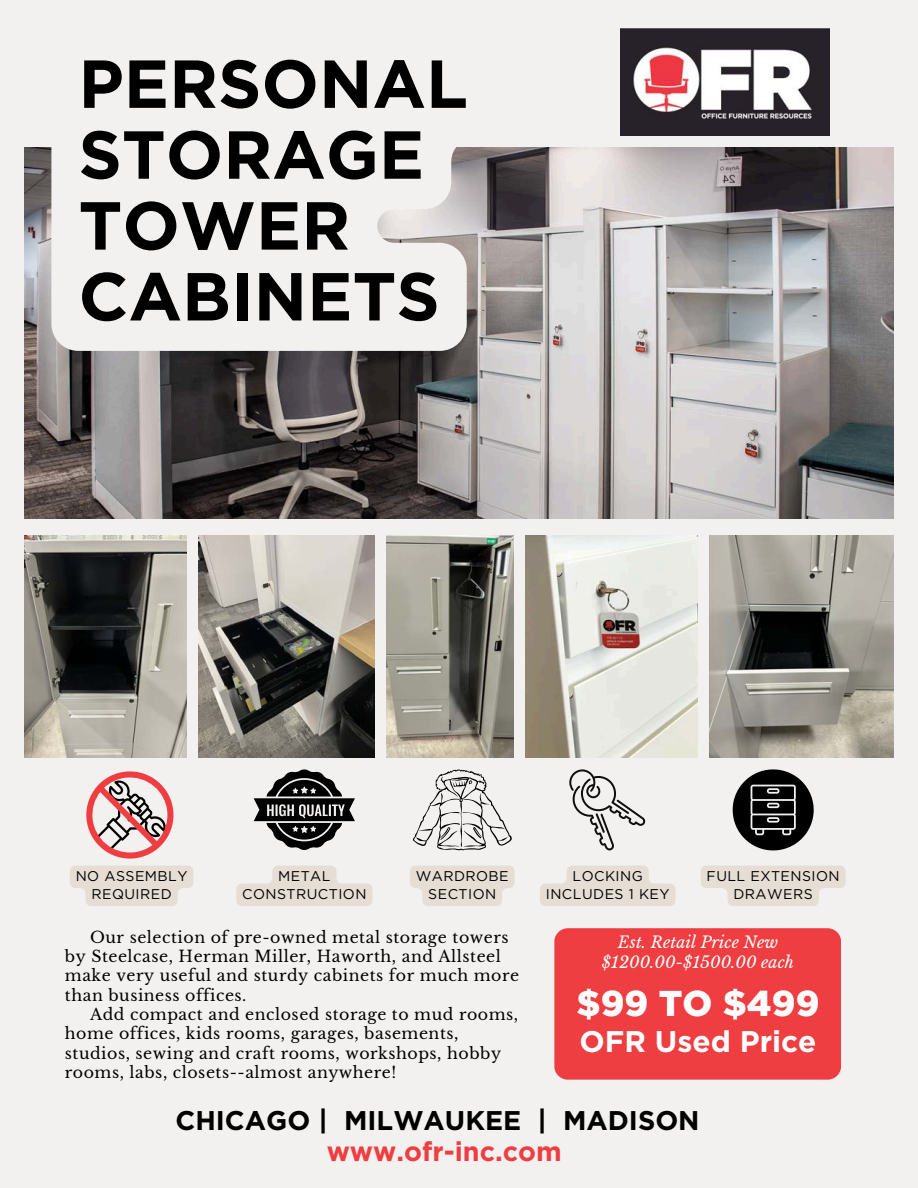
<style>
.page{position:relative;width:918px;height:1188px;background:#f2f1ef}
.page>*{position:absolute;margin:0;border:0;box-sizing:border-box;transform-origin:0 0}
.t1{font:700 67.8px/70.8px "Gotham";color:#000}
.t2{font:900 35.85px "Gotham";letter-spacing:.005em;color:#fff}
.t3{font:700 29.85px "Gotham";color:#fff}
.t4{font:700 27px "Gotham";color:#000}
.t5{font:700 27px "Gotham";color:#ee3e41}
.t6{font:italic 16.05px/20.1px "Libre Baskerville";letter-spacing:.005em;color:#fff;text-align:center}
.t7{font:15.75px "Libre Baskerville";letter-spacing:.035em;color:#000}
.t8{font:14.1px/18px "Gotham";letter-spacing:.035em;color:#000;text-align:center}
</style>
<div class="page">
<img style="left:387px;top:535px;width:127px;height:223px">
<img style="left:25px;top:147px;width:868px;height:372px">
<img style="left:198px;top:535px;width:177px;height:223px">
<img style="left:25px;top:535px;width:162px;height:223px">
<div style="left:554px;top:928px;width:287px;height:152px;background:#ee3e41;border-radius:14px"></div>
<img style="left:709px;top:535px;width:185px;height:223px">
<img style="left:526px;top:535px;width:172px;height:223px">
<svg style="left:254px;top:769px;width:101px;height:81px"></svg>
<svg style="left:733px;top:769px;width:81px;height:81px"></svg>
<svg style="left:569px;top:769px;width:77px;height:81px"></svg>
<svg style="left:413px;top:769px;width:99px;height:81px"></svg>
<img style="left:621px;top:28px;width:209px;height:107px">
<svg style="left:51px;top:147px;width:444px;height:204px"></svg>
<svg style="left:540px;top:866px;width:135px;height:40px"></svg>
<svg style="left:70px;top:771px;width:123px;height:135px"></svg>
<svg style="left:701px;top:866px;width:145px;height:40px"></svg>
<svg style="left:236px;top:866px;width:136px;height:40px"></svg>
<svg style="left:410px;top:866px;width:105px;height:40px;background:#e7dfd7"></svg>
<h1 class="t1" style="left:79px;top:48px;width:391px">PERSONAL<br>STORAGE<br>TOWER<br>CABINETS</h1>
<p class="t8" style="left:76px;top:867px;width:113px">NO ASSEMBLY<br>REQUIRED</p>
<p class="t8" style="left:707px;top:867px;width:135px">FULL EXTENSION<br>DRAWERS</p>
<p class="t8" style="left:242px;top:867px;width:126px">METAL<br>CONSTRUCTION</p>
<p class="t8" style="left:416px;top:867px;width:95px">WARDROBE</p>
<p class="t8" style="left:573px;top:867px;width:72px">LOCKING</p>
<p class="t8" style="left:546px;top:885px;width:125px">INCLUDES 1 KEY</p>
<p class="t8" style="left:428px;top:885px;width:69px">SECTION</p>
<p class="t7" style="left:90px;top:927px;width:420px">Our selection of pre-owned metal storage towers</p>
<p class="t7" style="left:65px;top:947px;width:438px">by Steelcase, Herman Miller, Haworth, and Allsteel</p>
<p class="t7" style="left:65px;top:966px;width:456px">make very useful and sturdy cabinets for much more</p>
<p class="t7" style="left:65px;top:985px;width:183px">than business offices.</p>
<p class="t7" style="left:90px;top:1005px;width:430px">Add compact and enclosed storage to mud rooms,</p>
<p class="t7" style="left:65px;top:1024px;width:395px">home offices, kids rooms, garages, basements,</p>
<p class="t7" style="left:65px;top:1043px;width:438px">studios, sewing and craft rooms, workshops, hobby</p>
<p class="t7" style="left:65px;top:1063px;width:333px">rooms, labs, closets--almost anywhere!</p>
<p class="t6" style="left:602px;top:932px;width:194px">Est. Retail Price New $1200.00-$1500.00 each</p>
<p class="t2" style="left:577px;top:982px;width:244px">$99 TO $499</p>
<p class="t3" style="left:580px;top:1023px;width:239px">OFR Used Price</p>
<p class="t4" style="left:175px;top:1104px;width:526px">CHICAGO | MILWAUKEE | MADISON</p>
<p class="t5" style="left:327px;top:1135px;width:237px">www.ofr-inc.com</p>
</div>
